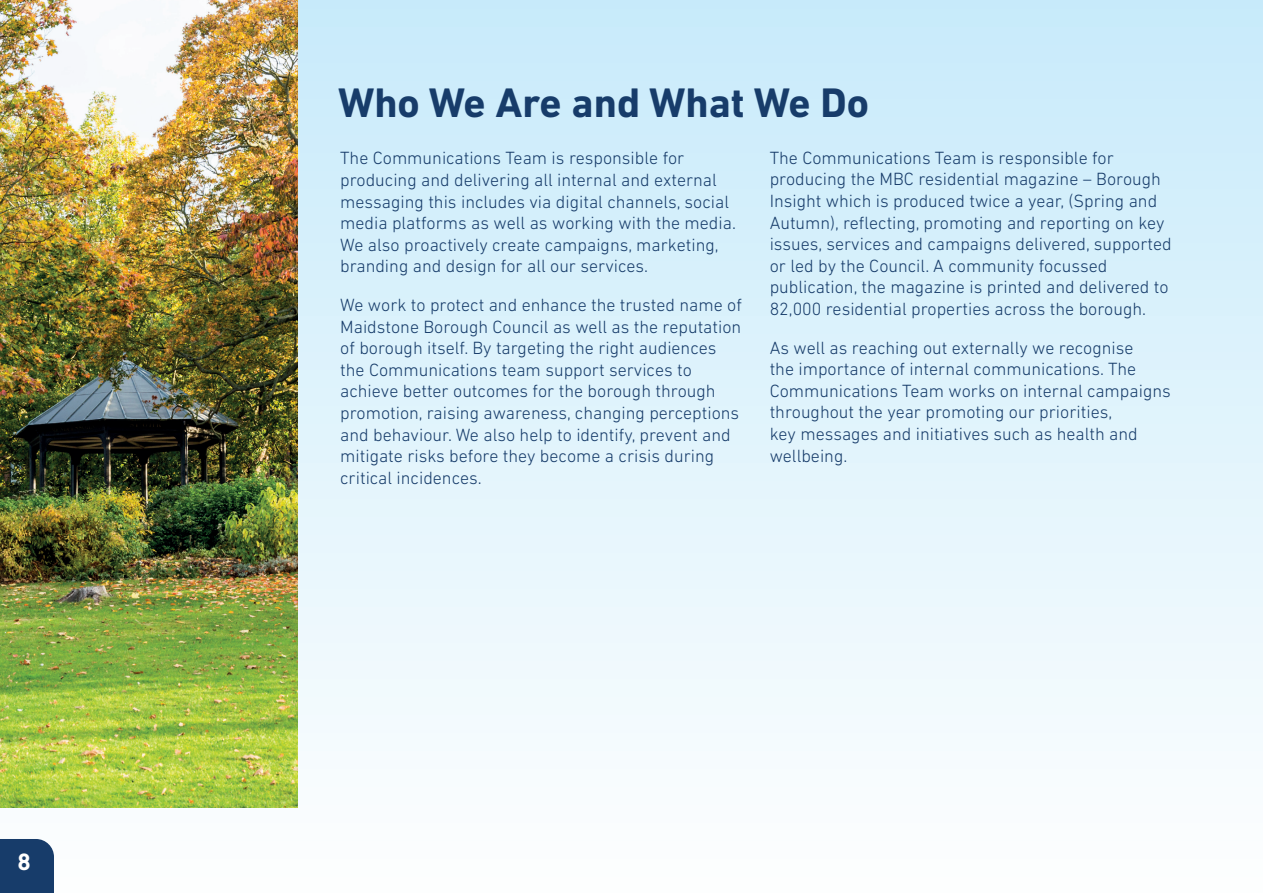
<style>
.page{position:relative;width:1263px;height:893px;background:#fff}
.page>*{position:absolute;margin:0;border:0;box-sizing:border-box;transform-origin:0 0}
.t1{font:700 42px "DIN Next LT Pro";color:#173c6a}
.t2{font:700 24px "DIN Next LT Pro";color:#fff}
.t3{font:300 18px/21.6px "DIN Next LT Pro";color:#173c6a}
</style>
<div class="page">
<div style="left:0;top:0;width:1263px;height:893px;background:linear-gradient(to bottom,#c7eafa,#fdfefe)"></div>
<div style="left:0;top:839px;width:54px;height:54px;background:#173c6a"></div>
<svg style="left:1250px;top:0;width:13px;height:893px"></svg>
<img style="left:0;top:0;width:298px;height:808px">
<h2 class="t2" style="left:17px;top:848px;width:15px">8</h2>
<h1 class="t1" style="left:338px;top:78px;width:533px">Who We Are and What We Do</h1>
<p class="t3" style="left:340px;top:147px;width:397px">The Communications Team is responsible for producing and delivering all internal and external messaging this includes via digital channels, social media platforms as well as working with the media.<br>We also proactively create campaigns, marketing, branding and design for all our services.</p>
<p class="t3" style="left:340px;top:294px;width:403px">We work to protect and enhance the trusted name of Maidstone Borough Council as well as the reputation of borough itself. By targeting the right audiences the Communications team support services to achieve better outcomes for the borough through promotion, raising awareness, changing perceptions and behaviour. We also help to identify, prevent and mitigate risks before they become a crisis during critical incidences.</p>
<p class="t3" style="left:770px;top:147px;width:404px">The Communications Team is responsible for producing the MBC residential magazine – Borough Insight which is produced twice a year, (Spring and Autumn), reflecting, promoting and reporting on key issues, services and campaigns delivered, supported or led by the Council. A community focussed publication, the magazine is printed and delivered to 82,000 residential properties across the borough.</p>
<p class="t3" style="left:770px;top:337px;width:403px">As well as reaching out externally we recognise<br>the importance of internal communications. The Communications Team works on internal campaigns throughout the year promoting our priorities,<br>key messages and initiatives such as health and wellbeing.</p>
</div>
